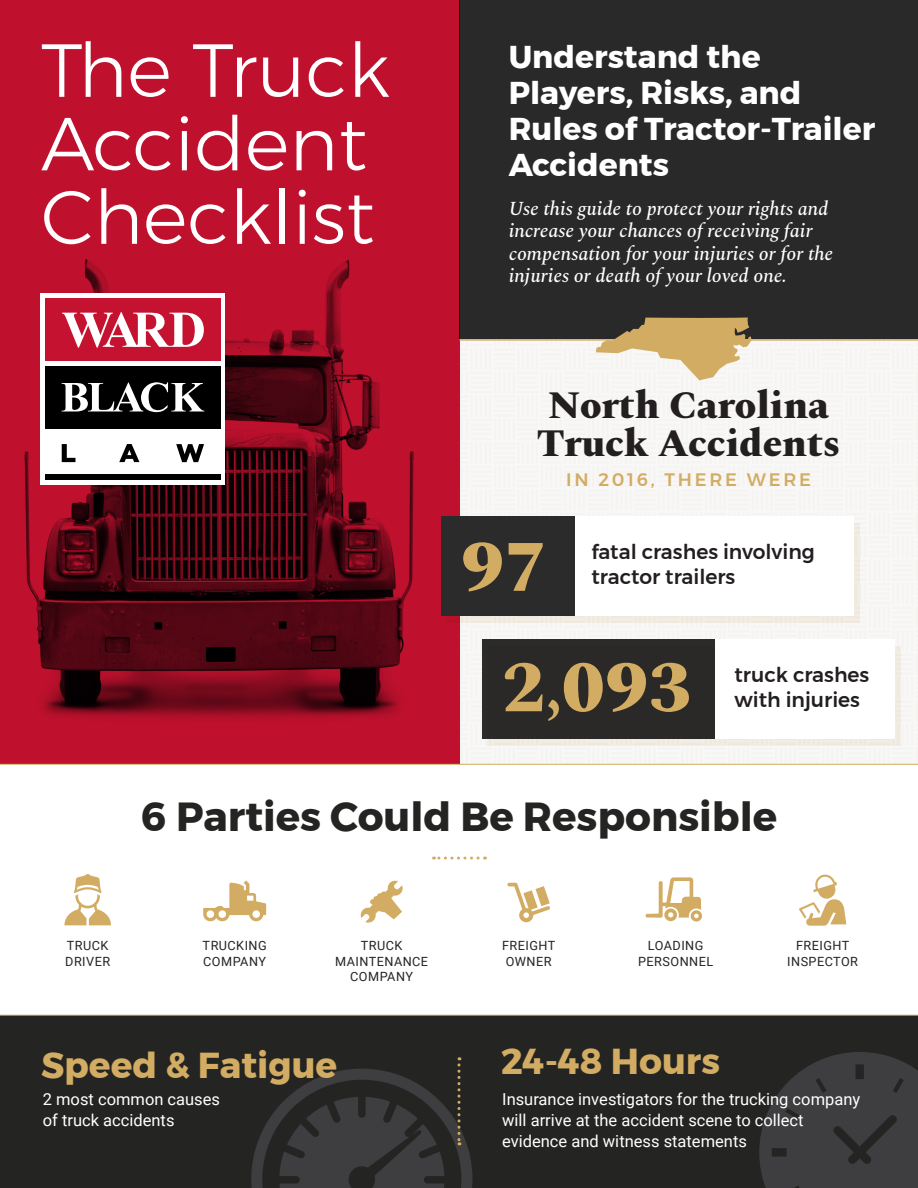
<style>
.page{position:relative;width:918px;height:1188px;background:#fff}
.page>*{position:absolute;margin:0;border:0;box-sizing:border-box;transform-origin:0 0}
.t1{font:300 75px/73.5px "Montserrat";color:#fff}
.t2{font:800 72.45px "Spectral";color:#d2ac63}
.t3{font:700 40.5px "Montserrat";color:#242423}
.t4{font:800 39px "Spectral";color:#231f20}
.t5{font:700 36px "Montserrat";color:#d2ac63}
.t6{font:700 31.5px/36px "Montserrat";color:#fff}
.t7{font:500 20.25px/24.6px "Montserrat";color:#231f20}
.t8{font:italic 500 19.5px/22.5px "Spectral";color:#fff}
.t9{font:500 18px "Montserrat";letter-spacing:.15em;color:#d2ac63}
.t10{font:16.5px/21px "Roboto";color:#fff}
.t11{font:12.75px/15.5px "Roboto";letter-spacing:.035em;color:#242423;text-align:center}
.s1{font-size:57.9px}
</style>
<div class="page">
<div style="left:0;top:1014px;width:918px;height:174px;background:#242423"></div>
<div style="left:0;top:0;width:460px;height:1009px;background:#c41230"></div>
<img style="left:0;top:259px;width:459px;height:505px">
<div style="left:460px;top:0;width:458px;height:339px;background:#2c2b2b"></div>
<hr style="left:460px;top:339px;width:458px;height:2px;background:#d2ac63">
<div style="left:459px;top:340px;width:459px;height:424px;background:#f8f6f5"></div>
<svg style="left:446px;top:523px;width:414px;height:100px;background:#e9e0d8"></svg>
<div style="left:441px;top:516px;width:134px;height:99px;background:#2c2b2b"></div>
<div style="left:575px;top:516px;width:279px;height:99px;background:#fff"></div>
<div style="left:482px;top:639px;width:234px;height:99px;background:#2c2b2b"></div>
<svg style="left:488px;top:646px;width:413px;height:99px"></svg>
<div style="left:716px;top:639px;width:179px;height:99px;background:#fff"></div>
<svg style="left:596px;top:318px;width:156px;height:63px"></svg>
<div style="left:0;top:765px;width:918px;height:250px;background:#fff"></div>
<svg style="left:646px;top:877px;width:56px;height:45px"></svg>
<svg style="left:799px;top:875px;width:47px;height:51px"></svg>
<svg style="left:64px;top:874px;width:47px;height:51px"></svg>
<svg style="left:203px;top:880px;width:63px;height:41px"></svg>
<svg style="left:360px;top:880px;width:43px;height:43px"></svg>
<svg style="left:507px;top:883px;width:43px;height:39px"></svg>
<svg style="left:434px;top:857px;width:44px;height:3px"></svg>
<hr style="left:0;top:1015px;width:918px;height:1px;background:#d2ac63">
<hr style="left:0;top:764px;width:918px;height:1px;background:#d2ac63">
<svg style="left:759px;top:1052px;width:159px;height:136px"></svg>
<svg style="left:44px;top:1014px;width:91px;height:2px"></svg>
<svg style="left:251px;top:1057px;width:221px;height:131px"></svg>
<div style="left:40px;top:294px;width:185px;height:191px;background:#fff"></div>
<div style="left:45px;top:299px;width:176px;height:62px;background:#c41230"></div>
<div style="left:45px;top:366px;width:176px;height:62px;background:#000"></div>
<svg style="left:62px;top:312px;width:142px;height:36px"></svg>
<svg style="left:62px;top:382px;width:142px;height:30px"></svg>
<div style="left:45px;top:475px;width:175px;height:5px;background:#000"></div>
<svg style="left:62px;top:444px;width:13px;height:18px"></svg>
<svg style="left:119px;top:444px;width:20px;height:18px"></svg>
<svg style="left:176px;top:444px;width:28px;height:18px"></svg>
<p class="t1" style="left:41px;top:32px;width:351px">The Truck<br>Accident<br>Checklist</p>
<p class="t6" style="left:509px;top:39px;width:368px">Understand the<br>Players, Risks, and<br>Rules of Tractor-Trailer<br>Accidents</p>
<p class="t8" style="left:509px;top:196px;width:326px">Use this guide to protect your rights and increase your chances of receiving fair compensation for your injuries or for the injuries or death of your loved one.</p>
<p class="t4" style="left:548px;top:377px;width:282px">North Carolina</p>
<p class="t4" style="left:537px;top:414px;width:305px">Truck Accidents</p>
<p class="t9" style="left:566px;top:466px;width:246px">IN 2016, THERE WERE</p>
<p class="t2" style="left:461px;top:514px;width:88px">97</p>
<p class="t7" style="left:592px;top:539px;width:225px">fatal crashes involving tractor trailers</p>
<p class="t2" style="left:502px;top:635px;width:191px">2<span class="s1">,</span>093</p>
<p class="t7" style="left:735px;top:662px;width:136px">truck crashes with injuries</p>
<p class="t3" style="left:142px;top:784px;width:637px">6 Parties Could Be Responsible</p>
<p class="t11" style="left:65px;top:938px;width:46px;text-align:left">TRUCK<br>DRIVER</p>
<p class="t11" style="left:203px;top:938px;width:66px;text-align:left">TRUCKING<br>COMPANY</p>
<p class="t11" style="left:335px;top:938px;width:94px">TRUCK<br>MAINTENANCE<br>COMPANY</p>
<p class="t11" style="left:502px;top:938px;width:55px;text-align:left">FREIGHT<br>OWNER</p>
<p class="t11" style="left:638px;top:938px;width:76px">LOADING<br>PERSONNEL</p>
<p class="t11" style="left:787px;top:938px;width:72px">FREIGHT<br>INSPECTOR</p>
<p class="t5" style="left:41px;top:1036px;width:298px">Speed &amp; Fatigue</p>
<p class="t10" style="left:43px;top:1088px;width:179px">2 most common causes of truck accidents</p>
<p class="t5" style="left:501px;top:1032px;width:220px">24-48 Hours</p>
<p class="t10" style="left:502px;top:1088px;width:360px">Insurance investigators for the trucking company will arrive at the accident scene to collect evidence and witness statements</p>
</div>
